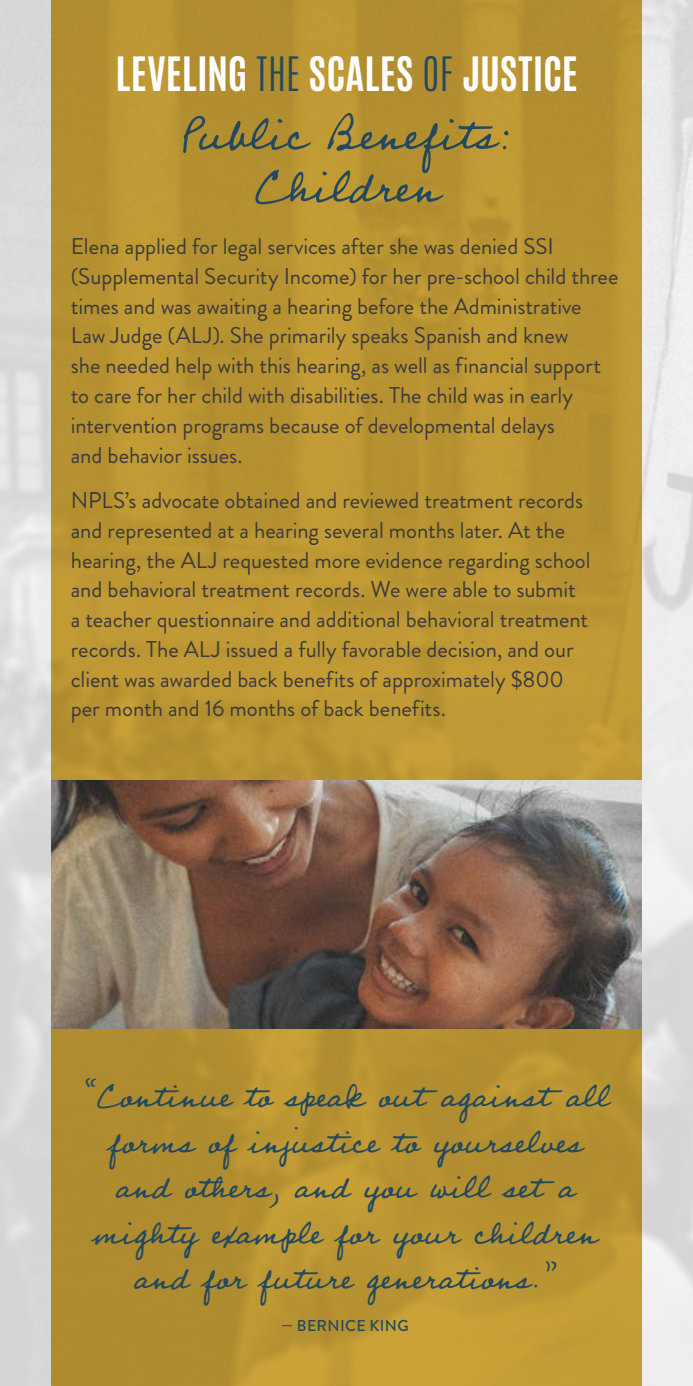
<style>
.page{position:relative;width:693px;height:1386px;background:#fff}
.page>*{position:absolute;margin:0;border:0;box-sizing:border-box;transform-origin:0 0}
.t1{font:54.25px/52.5px "Professor";color:#23495f;text-align:center}
.t2{font:700 40.25px "Antonio";letter-spacing:.01em;color:#fff}
.t3{font:38.5px/45.5px "Professor";color:#23495f;text-align:center}
.t4{font:22.75px/29.8px "Brandon Grotesque";letter-spacing:-.005em;color:#3c3a3b}
.t5{font:500 15.75px "Brandon Grotesque";letter-spacing:.025em;color:#23495f}
.s1{font-weight:100;color:#23495f}
</style>
<div class="page">
<img style="left:0;top:0;width:693px;height:1386px">
<img style="left:51px;top:780px;width:591px;height:248px">
<h2 class="t2" style="left:115px;top:45px;width:464px">LEVELING <span class="s1">THE</span> SCALES <span class="s1">OF</span> JUSTICE</h2>
<h1 class="t1" style="left:181px;top:103px;width:332px">Public Benefits:<br>Children</h1>
<p class="t4" style="left:71px;top:232px;width:549px">Elena applied for legal services after she was denied SSI (Supplemental Security Income) for her pre-school child three times and was awaiting a hearing before the Administrative Law Judge (ALJ). She primarily speaks Spanish and knew<br>she needed help with this hearing, as well as financial support to care for her child with disabilities. The child was in early intervention programs because of developmental delays<br>and behavior issues.</p>
<p class="t4" style="left:71px;top:486px;width:521px">NPLS’s advocate obtained and reviewed treatment records and represented at a hearing several months later. At the hearing, the ALJ requested more evidence regarding school and behavioral treatment records. We were able to submit a teacher questionnaire and additional behavioral treatment records. The ALJ issued a fully favorable decision, and our client was awarded back benefits of approximately $800 per month and 16 months of back benefits.</p>
<h3 class="t3" style="left:81px;top:1070px;width:530px">“Continue to speak out against all forms of injustice to yourselves and others, and you will set a mighty example for your children and for future generations.”</h3>
<p class="t5" style="left:281px;top:1315px;width:129px">— BERNICE KING</p>
</div>
